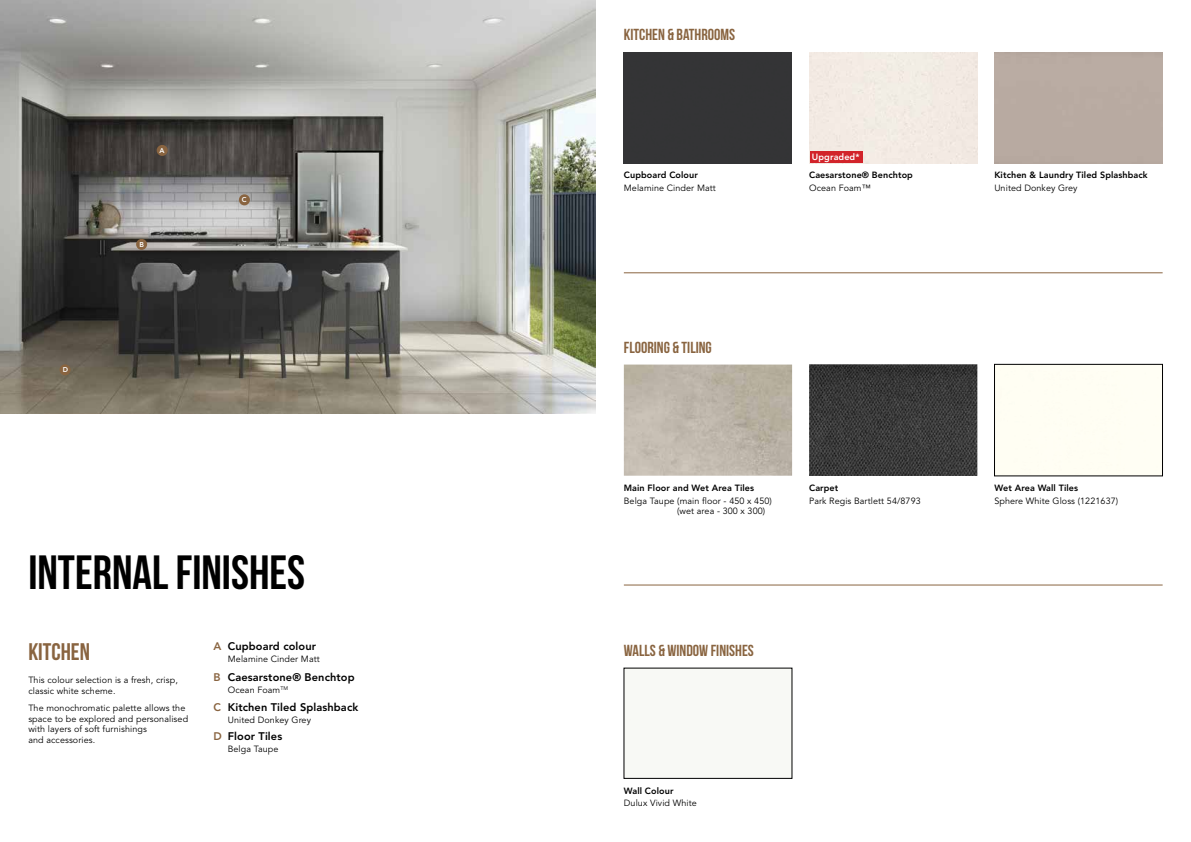
<style>
.page{position:relative;width:1191px;height:842px;background:#fff}
.page>*{position:absolute;margin:0;border:0;box-sizing:border-box;transform-origin:0 0}
.t1{font:48px "Bebas Neue";color:#000}
.t2{font:24px "Bebas Neue";color:#896440}
.t3{font:16px "Bebas Neue";color:#896440}
.t4{font:800 11px "Avenir LT Std";letter-spacing:.01em;color:#000}
.t5{font:9px/10.8px "Avenir LT Std";letter-spacing:.01em;color:#000}
.t6{font:800 9px "Avenir LT Std";letter-spacing:.01em;color:#000}
.t7{font:800 9px "Avenir LT Std";letter-spacing:.01em;color:#fff}
.t8{font:800 7px "Avenir LT Std";color:#fff}
.s1{color:#896440}
</style>
<div class="page">
<img style="left:0;top:0;width:595px;height:414px">
<div style="left:157px;top:145px;width:11px;height:11px;background:#896440;border-radius:50%"></div>
<div style="left:136px;top:239px;width:11px;height:11px;background:#896440;border-radius:50%"></div>
<div style="left:239px;top:194px;width:11px;height:11px;background:#896440;border-radius:50%"></div>
<div style="left:60px;top:364px;width:11px;height:11px;background:#896440;border-radius:50%"></div>
<img style="left:809px;top:364px;width:168px;height:112px">
<img style="left:624px;top:365px;width:168px;height:111px">
<div style="left:623px;top:668px;width:169px;height:111px;background:#f8f9f5"></div>
<div style="left:994px;top:364px;width:168px;height:112px;border:1px solid #000"></div>
<hr style="left:624px;top:273px;width:538px;height:1px;background:#896440">
<hr style="left:624px;top:585px;width:538px;height:1px;background:#896440">
<div style="left:624px;top:52px;width:168px;height:111px;background:#343436"></div>
<div style="left:809px;top:52px;width:168px;height:111px;background:#f3eae3"></div>
<div style="left:810px;top:151px;width:52px;height:12px;background:#d2232a"></div>
<p class="t8" style="left:63px;top:366px;width:7px">D</p>
<p class="t8" style="left:160px;top:146px;width:7px">A</p>
<p class="t8" style="left:139px;top:240px;width:6px">B</p>
<p class="t8" style="left:242px;top:196px;width:6px">C</p>
<h1 class="t1" style="left:28px;top:546px;width:278px">INTERNAL FINISHES</h1>
<h2 class="t2" style="left:28px;top:639px;width:63px">KITCHEN</h2>
<p class="t5" style="left:28px;top:675px;width:151px">This colour selection is a fresh, crisp, classic white scheme.</p>
<p class="t5" style="left:28px;top:702px;width:161px">The monochromatic palette allows the space to be explored and personalised with layers of soft furnishings<br>and accessories.</p>
<p class="t4" style="left:214px;top:640px;width:104px"><span class="s1">A</span> Cupboard colour</p>
<p class="t5" style="left:228px;top:654px;width:94px">Melamine Cinder Matt</p>
<p class="t4" style="left:214px;top:671px;width:143px"><span class="s1">B</span> Caesarstone® Benchtop</p>
<p class="t5" style="left:228px;top:685px;width:62px">Ocean Foam<sup>TM</sup></p>
<p class="t4" style="left:214px;top:700px;width:146px"><span class="s1">C</span> Kitchen Tiled Splashback</p>
<p class="t5" style="left:228px;top:714px;width:85px">United Donkey Grey</p>
<p class="t4" style="left:214px;top:730px;width:70px"><span class="s1">D</span> Floor Tiles</p>
<p class="t5" style="left:228px;top:744px;width:52px">Belga Taupe</p>
<h3 class="t3" style="left:624px;top:26px;width:113px">KITCHEN &amp; BATHROOMS</h3>
<p class="t6" style="left:624px;top:170px;width:76px">Cupboard Colour</p>
<p class="t5" style="left:624px;top:183px;width:94px">Melamine Cinder Matt</p>
<p class="t7" style="left:812px;top:151px;width:49px">Upgraded*</p>
<p class="t6" style="left:809px;top:170px;width:105px">Caesarstone® Benchtop</p>
<p class="t5" style="left:809px;top:183px;width:63px">Ocean Foam™</p>
<h3 class="t3" style="left:624px;top:339px;width:89px">FLOORING &amp; TILING</h3>
<p class="t6" style="left:624px;top:482px;width:132px">Main Floor and Wet Area Tiles</p>
<p class="t5" style="left:677px;top:495px;width:96px;text-indent:-53px">Belga Taupe (main floor - 450 x 450) (wet area - 300 x 300)</p>
<p class="t6" style="left:809px;top:482px;width:31px">Carpet</p>
<p class="t5" style="left:809px;top:495px;width:113px">Park Regis Bartlett 54/8793</p>
<h3 class="t3" style="left:624px;top:641px;width:132px">WALLS &amp; WINDOW FINISHES</h3>
<p class="t6" style="left:624px;top:785px;width:51px">Wall Colour</p>
<p class="t5" style="left:624px;top:798px;width:74px">Dulux Vivid White</p>
<p class="t6" style="left:994px;top:170px;width:155px">Kitchen &amp; Laundry Tiled Splashback</p>
<p class="t5" style="left:994px;top:183px;width:85px">United Donkey Grey</p>
<p class="t6" style="left:994px;top:482px;width:85px">Wet Area Wall Tiles</p>
<p class="t5" style="left:994px;top:495px;width:125px">Sphere White Gloss (1221637)</p>
</div>
